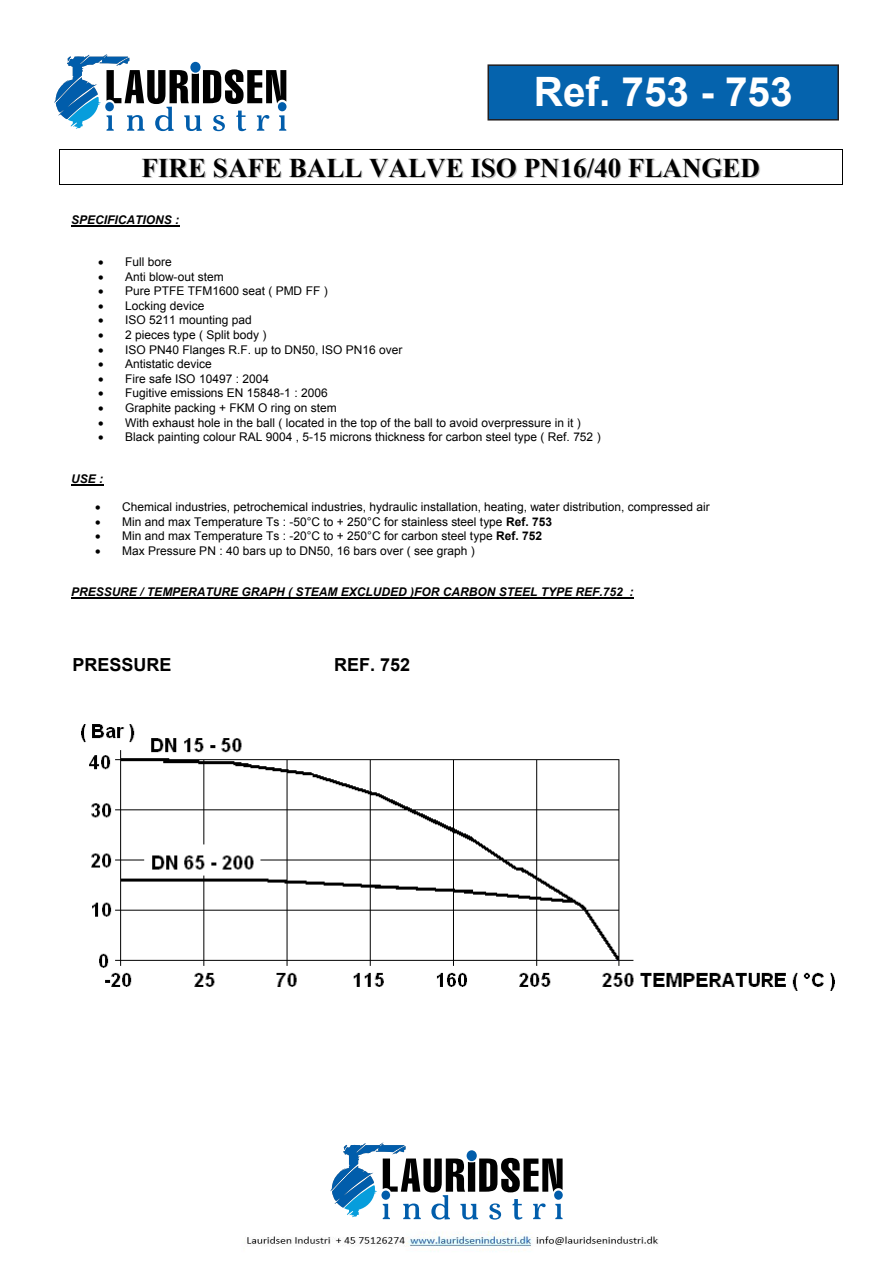
<style>
.page{position:relative;width:893px;height:1263px;background:#fff}
.page>*{position:absolute;margin:0;border:0;box-sizing:border-box;transform-origin:0 0}
.t1{font:700 40.5px "Arial";color:#fff}
.t2{font:700 36px "Times New Roman";color:#fff}
.t3{font:700 27px "Times New Roman";color:#000}
.t4{font:700 18px "Arial";color:#000}
.t5{font:12px "Arial";color:#000}
.t6{font:italic 700 12px "Arial";color:#000}
.s1{font-weight:700}
</style>
<div class="page">
<div style="left:488px;top:65px;width:350px;height:55px;background:#0563ad"></div>
<div style="left:487px;top:64px;width:352px;height:57px;border:2px solid #231f20"></div>
<svg style="left:330px;top:1142px;width:233px;height:77px"></svg>
<svg style="left:54px;top:54px;width:232px;height:77px"></svg>
<hr style="left:59px;top:150px;width:783px;height:1px;background:#000">
<hr style="left:59px;top:184px;width:783px;height:1px;background:#000">
<hr style="left:59px;top:150px;width:1px;height:34px;background:#000">
<hr style="left:842px;top:150px;width:1px;height:34px;background:#000">
<img style="left:81px;top:724px;width:754px;height:267px">
<hr style="left:71px;top:225px;width:108px;height:1px;background:#000">
<hr style="left:71px;top:484px;width:32px;height:1px;background:#000">
<hr style="left:71px;top:598px;width:563px;height:1px;background:#000">
<img style="left:247px;top:1231px;width:411px;height:21px">
<p class="t2" style="left:567px;top:43px;width:245px">REF. 752 / 753</p>
<h1 class="t1" style="left:534px;top:63px;width:260px">Ref. 753 - 753</h1>
<p class="t3" style="left:142px;top:148px;width:620px">FIRE SAFE BALL VALVE ISO PN16/40 FLANGED</p>
<p class="t6" style="left:71px;top:211px;width:110px">SPECIFICATIONS :</p>
<p class="t5" style="left:98px;top:253px;width:75px">• Full bore</p>
<p class="t5" style="left:98px;top:268px;width:127px">• Anti blow-out stem</p>
<p class="t5" style="left:98px;top:283px;width:231px">• Pure PTFE TFM1600 seat ( PMD FF )</p>
<p class="t5" style="left:98px;top:297px;width:108px">• Locking device</p>
<p class="t5" style="left:98px;top:312px;width:155px">• ISO 5211 mounting pad</p>
<p class="t5" style="left:98px;top:327px;width:170px">• 2 pieces type ( Split body )</p>
<p class="t5" style="left:98px;top:341px;width:306px">• ISO PN40 Flanges R.F. up to DN50, ISO PN16 over</p>
<p class="t5" style="left:98px;top:356px;width:115px">• Antistatic device</p>
<p class="t5" style="left:98px;top:370px;width:172px">• Fire safe ISO 10497 : 2004</p>
<p class="t5" style="left:98px;top:385px;width:231px">• Fugitive emissions EN 15848-1 : 2006</p>
<p class="t5" style="left:98px;top:400px;width:240px">• Graphite packing + FKM O ring on stem</p>
<p class="t5" style="left:98px;top:414px;width:484px">• With exhaust hole in the ball ( located in the top of the ball to avoid overpressure in it )</p>
<p class="t5" style="left:98px;top:429px;width:504px">• Black painting colour RAL 9004 , 5-15 microns thickness for carbon steel type ( Ref. 752 )</p>
<p class="t6" style="left:71px;top:470px;width:34px">USE :</p>
<p class="t5" style="left:95px;top:499px;width:616px">• Chemical industries, petrochemical industries, hydraulic installation, heating, water distribution, compressed air</p>
<p class="t5" style="left:95px;top:513px;width:458px">• Min and max Temperature Ts : -50°C to + 250°C for stainless steel type <span class="s1">Ref. 753</span></p>
<p class="t5" style="left:95px;top:528px;width:449px">• Min and max Temperature Ts : -20°C to + 250°C for carbon steel type <span class="s1">Ref. 752</span></p>
<p class="t5" style="left:95px;top:542px;width:381px">• Max Pressure PN : 40 bars up to DN50, 16 bars over ( see graph )</p>
<p class="t6" style="left:71px;top:584px;width:564px">PRESSURE / TEMPERATURE GRAPH ( STEAM EXCLUDED )FOR CARBON STEEL TYPE REF.752 :</p>
<p class="t4" style="left:73px;top:652px;width:101px">PRESSURE</p>
<p class="t4" style="left:334px;top:652px;width:78px">REF. 752</p>
</div>
